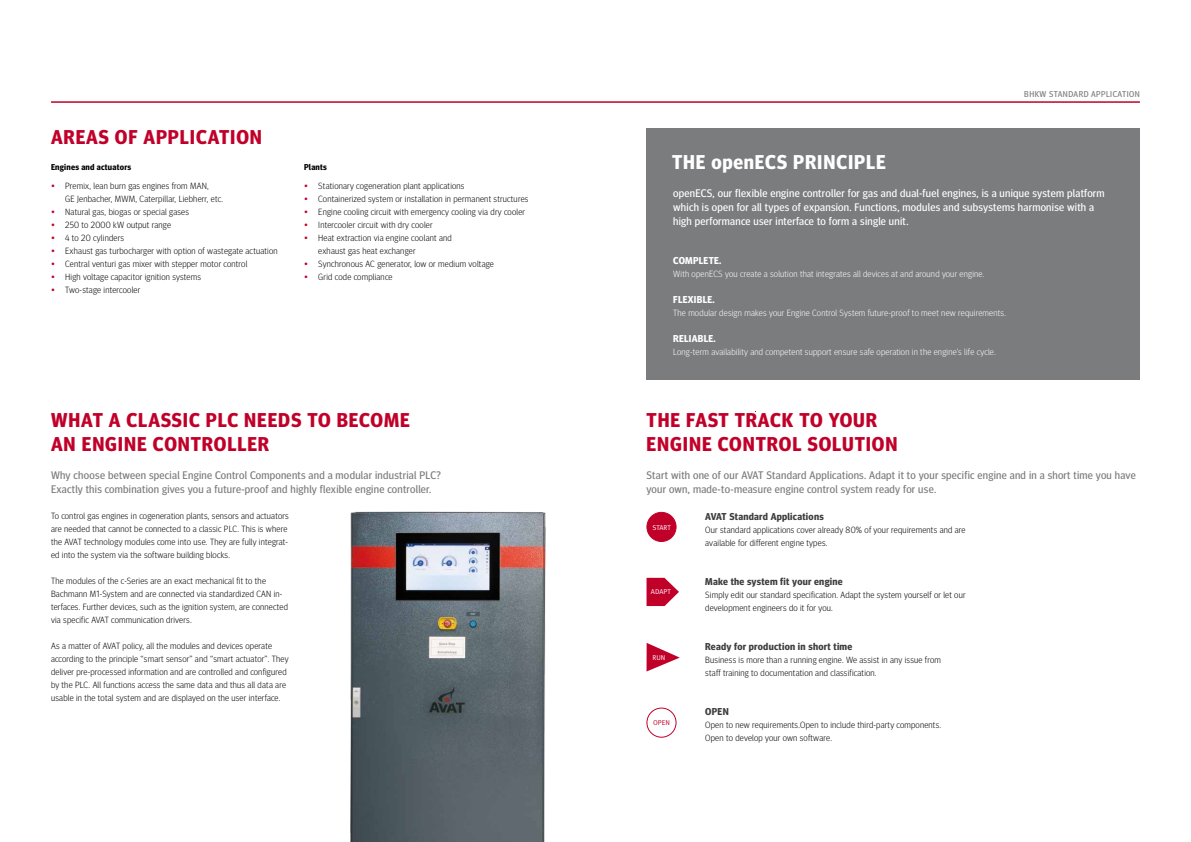
<style>
.page{position:relative;width:1191px;height:842px;background:#fff}
.page>*{position:absolute;margin:0;border:0;box-sizing:border-box;transform-origin:0 0}
.t1{font:700 20px/24px "Meta Headline OT";letter-spacing:.045em;color:#c1002a}
.t2{font:700 20px "Meta Headline OT";letter-spacing:.045em;color:#fff}
.t3{font:11px/14px "Meta Headline OT";letter-spacing:.025em;color:#7b7c7e}
.t4{font:11px/14px "Meta Headline OT";letter-spacing:.025em;color:#fff}
.t5{font:700 10px "Meta Headline OT";letter-spacing:.025em;color:#3e3d40}
.t6{font:700 10px "Meta Headline OT";letter-spacing:.025em;color:#fff}
.t7{font:300 9px/13px "Meta Headline OT";letter-spacing:.025em;color:#000}
.t8{font:300 9px "Meta Headline OT";letter-spacing:.025em;color:#fff}
.t9{font:700 8.5px "Meta Headline OT";letter-spacing:.025em;color:#000}
.t10{font:8.5px "Meta Headline OT";letter-spacing:.055em;color:#7b7c7e}
.t11{font:7px "Meta OT Norm";color:#fff}
.t12{font:7px "Meta OT Norm";color:#c1002a}
.s1{color:#c1002a}
</style>
<div class="page">
<div style="left:646px;top:128px;width:494px;height:252px;background:#7b7c7e"></div>
<div style="left:647px;top:512px;width:29px;height:29px;background:#c1002a;border-radius:50%"></div>
<div style="left:646px;top:512px;width:30px;height:30px;border:1px solid #c1002a;border-radius:50%"></div>
<svg style="left:646px;top:578px;width:33px;height:28px"></svg>
<svg style="left:646px;top:643px;width:34px;height:28px"></svg>
<div style="left:646px;top:708px;width:30px;height:30px;border:1px solid #c1002a;border-radius:50%"></div>
<hr style="left:51px;top:101px;width:1089px;height:2px;background:#c1002a">
<img style="left:350px;top:511px;width:196px;height:331px">
<h1 class="t1" style="left:51px;top:126px;width:212px">AREAS OF APPLICATION</h1>
<p class="t9" style="left:51px;top:162px;width:82px">Engines and actuators</p>
<p class="t7" style="left:65px;top:179px;width:159px;text-indent:-14px"><span class="s1">•</span> Premix, lean burn gas engines from MAN,<br>GE Jenbacher, MWM, Caterpillar, Liebherr, etc.</p>
<p class="t7" style="left:51px;top:205px;width:140px"><span class="s1">•</span> Natural gas, biogas or special gases</p>
<p class="t7" style="left:51px;top:218px;width:121px"><span class="s1">•</span> 250 to 2000 kW output range</p>
<p class="t7" style="left:51px;top:231px;width:75px"><span class="s1">•</span> 4 to 20 cylinders</p>
<p class="t7" style="left:51px;top:244px;width:228px"><span class="s1">•</span> Exhaust gas turbocharger with option of wastegate actuation</p>
<p class="t7" style="left:51px;top:257px;width:198px"><span class="s1">•</span> Central venturi gas mixer with stepper motor control</p>
<p class="t7" style="left:51px;top:270px;width:152px"><span class="s1">•</span> High voltage capacitor ignition systems</p>
<p class="t7" style="left:51px;top:283px;width:91px"><span class="s1">•</span> Two-stage intercooler</p>
<p class="t9" style="left:304px;top:162px;width:24px">Plants</p>
<p class="t7" style="left:304px;top:179px;width:162px"><span class="s1">•</span> Stationary cogeneration plant applications</p>
<p class="t7" style="left:304px;top:192px;width:226px"><span class="s1">•</span> Containerized system or installation in permanent structures</p>
<p class="t7" style="left:304px;top:205px;width:222px"><span class="s1">•</span> Engine cooling circuit with emergency cooling via dry cooler</p>
<p class="t7" style="left:304px;top:218px;width:130px"><span class="s1">•</span> Intercooler circuit with dry cooler</p>
<p class="t7" style="left:318px;top:231px;width:135px;text-indent:-14px"><span class="s1">•</span> Heat extraction via engine coolant and exhaust gas heat exchanger</p>
<p class="t7" style="left:304px;top:257px;width:191px"><span class="s1">•</span> Synchronous AC generator, low or medium voltage</p>
<p class="t7" style="left:304px;top:270px;width:90px"><span class="s1">•</span> Grid code compliance</p>
<h1 class="t1" style="left:51px;top:409px;width:360px">WHAT A CLASSIC PLC NEEDS TO BECOME<br>AN ENGINE CONTROLLER</h1>
<p class="t3" style="left:51px;top:468px;width:391px">Why choose between special Engine Control Components and a modular industrial PLC?<br>Exactly this combination gives you a future-proof and highly flexible engine controller.</p>
<p class="t7" style="left:51px;top:509px;width:239px">To control gas engines in cogeneration plants, sensors and actuators are needed that cannot be connected to a classic PLC. This is where the AVAT technology modules come into use. They are fully integrat&shy;ed into the system via the software building blocks.</p>
<p class="t7" style="left:51px;top:574px;width:238px">The modules of the c-Series are an exact mechanical fit to the Bachmann M1-System and are connected via standardized CAN in&shy;terfaces. Further devices, such as the ignition system, are connected via specific AVAT communication drivers.</p>
<p class="t7" style="left:51px;top:639px;width:239px">As a matter of AVAT policy, all the modules and devices operate according to the principle “smart sensor” and “smart actuator”. They deliver pre-processed information and are controlled and configured by the PLC. All functions access the same data and thus all data are usable in the total system and are displayed on the user interface.</p>
<h1 class="t2" style="left:672px;top:150px;width:215px">THE openECS PRINCIPLE</h1>
<p class="t10" style="left:1024px;top:89px;width:117px">BHKW STANDARD APPLICATION</p>
<p class="t4" style="left:673px;top:186px;width:433px">openECS, our flexible engine controller for gas and dual-fuel engines, is a unique system platform which is open for all types of expansion. Functions, modules and subsystems harmonise with a high performance user interface to form a single unit.</p>
<p class="t6" style="left:673px;top:255px;width:50px">COMPLETE.</p>
<p class="t8" style="left:673px;top:268px;width:313px">With openECS you create a solution that integrates all devices at and around your engine.</p>
<p class="t6" style="left:673px;top:294px;width:43px">FLEXIBLE.</p>
<p class="t8" style="left:673px;top:307px;width:334px">The modular design makes your Engine Control System future-proof to meet new requirements.</p>
<p class="t6" style="left:673px;top:333px;width:44px">RELIABLE.</p>
<p class="t8" style="left:673px;top:346px;width:324px">Long-term availability and competent support ensure safe operation in the engine’s life cycle.</p>
<h1 class="t1" style="left:646px;top:409px;width:252px">THE FAST TRACK TO YOUR<br>ENGINE CONTROL SOLUTION</h1>
<p class="t3" style="left:646px;top:468px;width:491px">Start with one of our AVAT Standard Applications. Adapt it to your specific engine and in a short time you have your own, made-to-measure engine control system ready for use.</p>
<p class="t11" style="left:652px;top:523px;width:20px">START</p>
<p class="t5" style="left:705px;top:510px;width:120px">AVAT Standard Applications</p>
<p class="t7" style="left:705px;top:523px;width:262px">Our standard applications cover already 80% of your requirements and are available for different engine types.</p>
<p class="t5" style="left:705px;top:575px;width:139px">Make the system fit your engine</p>
<p class="t7" style="left:705px;top:588px;width:262px">Simply edit our standard specification. Adapt the system yourself or let our development engineers do it for you.</p>
<p class="t5" style="left:705px;top:640px;width:148px">Ready for production in short time</p>
<p class="t7" style="left:705px;top:653px;width:237px">Business is more than a running engine. We assist in any issue from staff training to documentation and classification.</p>
<p class="t5" style="left:705px;top:705px;width:25px">OPEN</p>
<p class="t7" style="left:705px;top:718px;width:237px">Open to new requirements.Open to include third-party components.<br>Open to develop your own software.</p>
<p class="t11" style="left:651px;top:588px;width:21px">ADAPT</p>
<p class="t11" style="left:652px;top:654px;width:14px">RUN</p>
<p class="t12" style="left:653px;top:719px;width:18px">OPEN</p>
</div>
